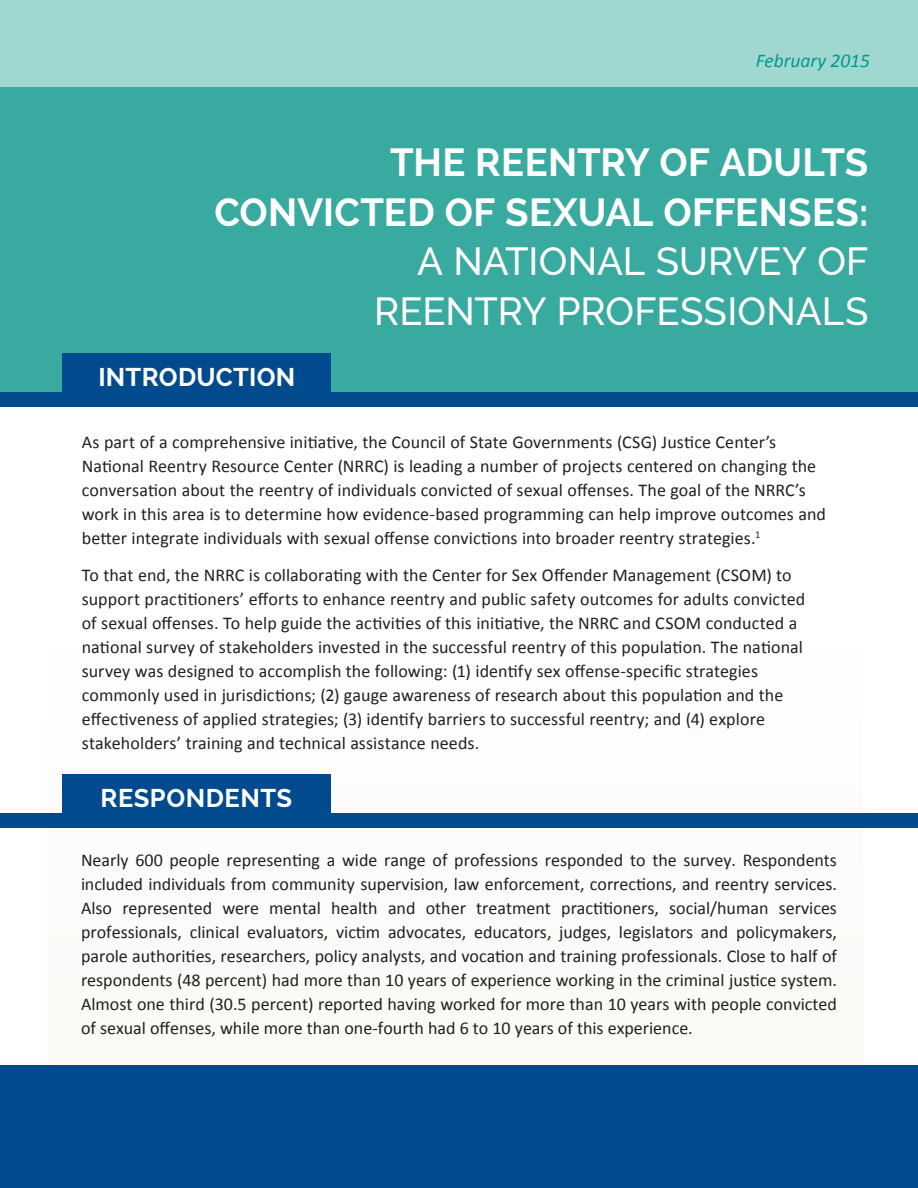
<style>
.page{position:relative;width:918px;height:1188px;background:#fff}
.page>*{position:absolute;margin:0;border:0;box-sizing:border-box;transform-origin:0 0}
.t1{font:700 39px/49.5px "Raleway";letter-spacing:.01em;color:#fff;text-align:right}
.t2{font:500 39px "Raleway";color:#fff}
.t3{font:700 25.5px "Raleway";letter-spacing:.01em;color:#fff}
.body_text{font:italic 19.5px "Calibri";color:#009b8b}
.body_text-2{font:18px/24px "Calibri";letter-spacing:.005em;color:#231f20}
</style>
<div class="page">
<div style="left:0;top:0;width:918px;height:402px;background:#39aa9f"></div>
<div style="left:0;top:0;width:918px;height:86px;background:#a1d7d1"></div>
<div style="left:47px;top:389px;width:815px;height:681px;background:#fefdfd"></div>
<div style="left:62px;top:353px;width:269px;height:46px;background:#004a8d"></div>
<div style="left:0;top:392px;width:918px;height:14px;background:#004a8d"></div>
<div style="left:62px;top:774px;width:269px;height:46px;background:#004a8d"></div>
<div style="left:0;top:813px;width:918px;height:15px;background:#004a8d"></div>
<div style="left:0;top:1066px;width:918px;height:122px;background:#004a8d"></div>
<p class="body_text" style="left:756px;top:47px;width:116px">February 2015</p>
<p class="t1" style="left:214px;top:138px;width:656px">THE REENTRY OF ADULTS<br>CONVICTED OF SEXUAL OFFENSES:</p>
<p class="t2" style="left:417px;top:239px;width:453px">A NATIONAL SURVEY OF</p>
<p class="t2" style="left:374px;top:289px;width:496px">REENTRY PROFESSIONALS</p>
<p class="t3" style="left:98px;top:363px;width:199px">INTRODUCTION</p>
<p class="body_text-2" style="left:82px;top:430px;width:746px">As part of a comprehensive initiative, the Council of State Governments (CSG) Justice Center’s National Reentry Resource Center (NRRC) is leading a number of projects centered on changing the conversation about the reentry of individuals convicted of sexual offenses. The goal of the NRRC’s work in this area is to determine how evidence-based programming can help improve outcomes and better integrate individuals with sexual offense convictions into broader reentry strategies.<sup>1</sup></p>
<p class="body_text-2" style="left:82px;top:563px;width:725px">To that end, the NRRC is collaborating with the Center for Sex Offender Management (CSOM) to support practitioners’ efforts to enhance reentry and public safety outcomes for adults convicted of sexual offenses. To help guide the activities of this initiative, the NRRC and CSOM conducted a national survey of stakeholders invested in the successful reentry of this population. The national survey was designed to accomplish the following: (1) identify sex offense-specific strategies commonly used in jurisdictions; (2) gauge awareness of research about this population and the effectiveness of applied strategies; (3) identify barriers to successful reentry; and (4) explore stakeholders’ training and technical assistance needs.</p>
<p class="t3" style="left:100px;top:784px;width:193px">RESPONDENTS</p>
<p class="body_text-2" style="left:81px;top:848px;width:758px;text-align:justify">Nearly 600 people representing a wide range of professions responded to the survey. Respondents included individuals from community supervision, law enforcement, corrections, and reentry services.<br>Also represented were mental health and other treatment practitioners, social/human services professionals, clinical evaluators, victim advocates, educators, judges, legislators and policymakers, parole authorities, researchers, policy analysts, and vocation and training professionals. Close to half of respondents (48 percent) had more than 10 years of experience working in the criminal justice system.<br>Almost one third (30.5 percent) reported having worked for more than 10 years with people convicted of sexual offenses, while more than one-fourth had 6 to 10 years of this experience.</p>
</div>
